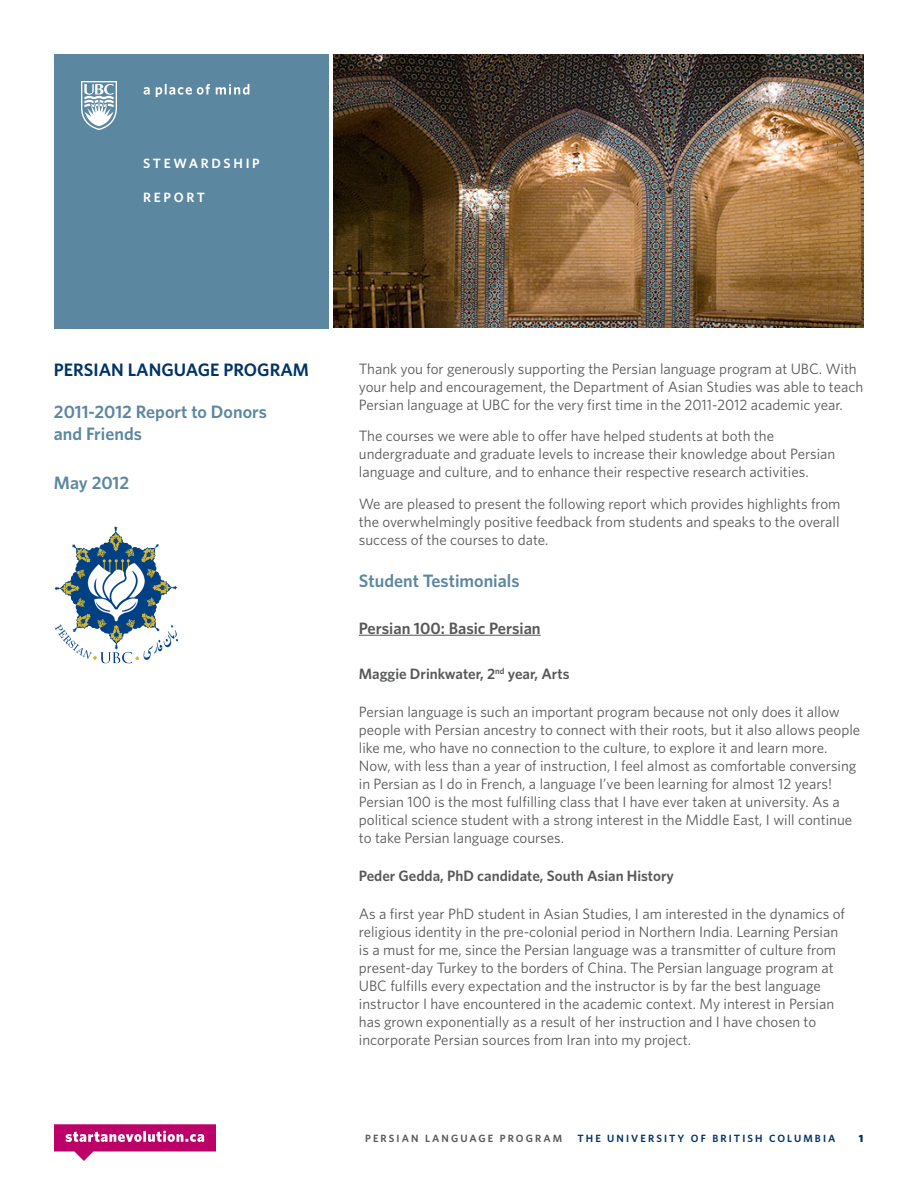
<style>
.page{position:relative;width:918px;height:1188px;background:#fff}
.page>*{position:absolute;margin:0;border:0;box-sizing:border-box;transform-origin:0 0}
.Subtitle{font:600 18px/21.8px "Whitney";color:#5c87a1}
.t1{font:600 18px "Whitney";color:#003367}
.Underlined_Subhead{font:600 16.5px "Whitney";color:#57585a}
.t2{font:15px/18px "Whitney";color:#57585a}
.Table_Header{font:600 15px "Whitney";color:#57585a}
.t3{font:600 13.5px "Whitney";letter-spacing:.2em;color:#fff}
.t4{font:600 10.5px "Whitney";letter-spacing:.2em;color:#003367}
.t5{font:600 10.5px "Whitney";letter-spacing:.2em;color:#57585a}
.t6{font:900 10.5px "Whitney";color:#003367}
</style>
<div class="page">
<img style="left:333px;top:54px;width:530px;height:274px">
<div style="left:54px;top:54px;width:274px;height:275px;background:#5c87a1"></div>
<svg style="left:81px;top:81px;width:36px;height:49px"></svg>
<svg style="left:144px;top:87px;width:6px;height:8px"></svg>
<svg style="left:156px;top:84px;width:54px;height:13px"></svg>
<svg style="left:216px;top:84px;width:33px;height:11px"></svg>
<hr style="left:359px;top:635px;width:182px;height:1px;background:#57585a">
<svg style="left:54px;top:1124px;width:162px;height:37px"></svg>
<img style="left:54px;top:526px;width:124px;height:138px">
<p class="t3" style="left:143px;top:155px;width:118px">STEWARDSHIP</p>
<p class="t3" style="left:143px;top:189px;width:63px">REPORT</p>
<p class="t1" style="left:54px;top:359px;width:257px">PERSIAN LANGUAGE PROGRAM</p>
<p class="Subtitle" style="left:54px;top:401px;width:214px">2011-2012 Report to Donors and Friends</p>
<p class="Subtitle" style="left:54px;top:471px;width:77px">May 2012</p>
<p class="t2" style="left:359px;top:359px;width:506px">Thank you for generously supporting the Persian language program at UBC. With your help and encouragement, the Department of Asian Studies was able to teach<br>Persian language at UBC for the very first time in the 2011-2012 academic year.</p>
<p class="t2" style="left:359px;top:427px;width:478px">The courses we were able to offer have helped students at both the undergraduate and graduate levels to increase their knowledge about Persian language and culture, and to enhance their respective research activities.</p>
<p class="t2" style="left:359px;top:494px;width:483px;text-align:justify">We are pleased to present the following report which provides highlights from the overwhelmingly positive feedback from students and speaks to the overall success of the courses to date.</p>
<p class="Subtitle" style="left:359px;top:569px;width:162px">Student Testimonials</p>
<p class="Underlined_Subhead" style="left:359px;top:618px;width:183px">Persian 100: Basic Persian</p>
<p class="Table_Header" style="left:359px;top:664px;width:212px">Maggie Drinkwater, 2<sup>nd</sup> year, Arts</p>
<p class="t2" style="left:359px;top:702px;width:503px">Persian language is such an important program because not only does it allow people with Persian ancestry to connect with their roots, but it also allows people like me, who have no connection to the culture, to explore it and learn more.<br>Now, with less than a year of instruction, I feel almost as comfortable conversing in Persian as I do in French, a language I’ve been learning for almost 12 years!<br>Persian 100 is the most fulfilling class that I have ever taken at university. As a political science student with a strong interest in the Middle East, I will continue to take Persian language courses.</p>
<p class="Table_Header" style="left:359px;top:867px;width:317px">Peder Gedda, PhD candidate, South Asian History</p>
<p class="t2" style="left:359px;top:905px;width:488px">As a first year PhD student in Asian Studies, I am interested in the dynamics of religious identity in the pre-colonial period in Northern India. Learning Persian is a must for me, since the Persian language was a transmitter of culture from present-day Turkey to the borders of China. The Persian language program at UBC fulfills every expectation and the instructor is by far the best language instructor I have encountered in the academic context. My interest in Persian has grown exponentially as a result of her instruction and I have chosen to incorporate Persian sources from Iran into my project.</p>
<p class="t5" style="left:365px;top:1132px;width:199px">PERSIAN LANGUAGE PROGRAM</p>
<p class="t4" style="left:577px;top:1132px;width:260px">THE UNIVERSITY OF BRITISH COLUMBIA</p>
<p class="t6" style="left:859px;top:1132px;width:6px">1</p>
</div>
